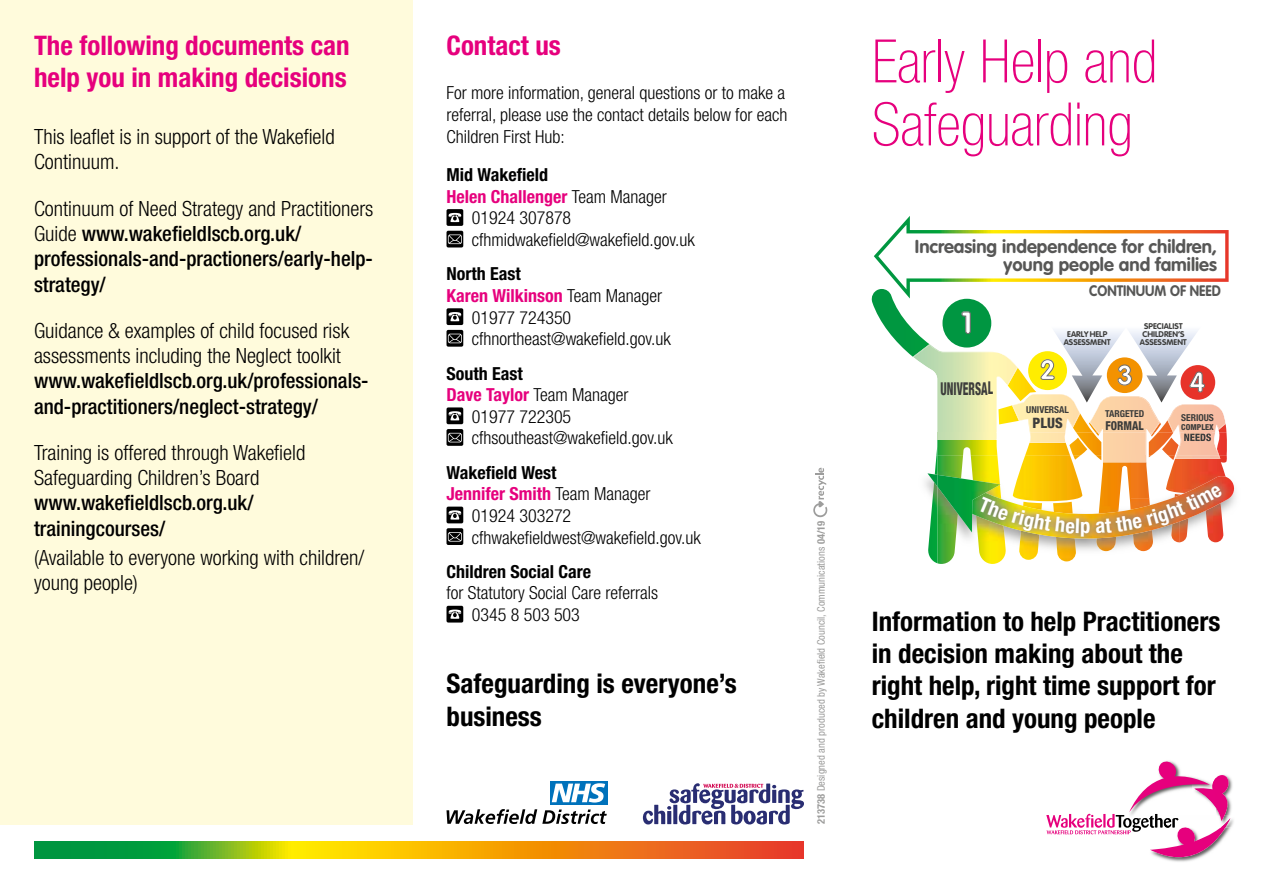
<style>
.page{position:relative;width:1263px;height:893px;background:#fff}
.page>*{position:absolute;margin:0;border:0;box-sizing:border-box;transform-origin:0 0}
.t1{font:100 condensed 60px/63px "Helvetica Neue";color:#e6007d}
.t2{font:700 30px "VAG Rounded";color:#fff}
.t3{font:700 27.3px "VAG Rounded";color:#fff}
.t4{font:700 condensed 27px/32.4px "Helvetica Neue";color:#000}
.t5{font:700 condensed 27px/32.4px "Helvetica Neue";color:#e6007d}
.t6{font:500 condensed 21px/25.2px "Helvetica Neue";color:#000}
.t7{font:300 condensed 21px/25.2px "Helvetica Neue";color:#000}
.t8{font:700 condensed 20.55px "Helvetica Neue";color:#fff}
.t9{font:700 18.45px/17.7px "VAG Rounded";color:#575756;text-align:right}
.t10{font:300 condensed 18px/21.6px "Helvetica Neue";color:#000}
.t11{font:700 condensed 18px "Helvetica Neue";color:#e6007d}
.t12{font:700 condensed 18px "Helvetica Neue";color:#000}
.t13{font:800 condensed 17.7px "Helvetica Neue";color:#3c3c3b;scale:.64 1}
.t14{font:700 15px "VAG Rounded";color:#575756;scale:.91 1}
.t15{font:800 condensed 14.4px "Helvetica Neue";color:#3c3c3b}
.t16{font:800 condensed 12.3px "Helvetica Neue";color:#3c3c3b;scale:.9 1}
.t17{font:condensed 10.5px "Helvetica Neue";color:#9d9d9c}
.t18{font:700 condensed 9.6px "Helvetica Neue";color:#3c3c3b}
.t19{font:700 8.25px/8.2px "VAG Rounded";color:#3c3c3b;text-align:center}
.t20{font:800 condensed 8.25px "Helvetica Neue";color:#3c3c3b}
.s1{font-weight:300;color:#000}
.s2{font-weight:700;color:#e6007d}
.s3{font-weight:300}
.s4{font-weight:700}
</style>
<div class="page">
<div style="left:0;top:0;width:412px;height:824px;background:#fffbdc"></div>
<svg style="left:871px;top:292px;width:345px;height:163px"></svg>
<div style="left:942px;top:299px;width:49px;height:49px;background:#009641;border-radius:50%"></div>
<div style="left:1180px;top:365px;width:35px;height:35px;background:#e7332a;border-radius:50%"></div>
<svg style="left:961px;top:311px;width:10px;height:23px"></svg>
<svg style="left:1201px;top:372px;width:4px;height:21px"></svg>
<img style="left:1051px;top:327px;width:150px;height:75px">
<svg style="left:874px;top:216px;width:354px;height:83px"></svg>
<img style="left:928px;top:455px;width:132px;height:109px">
<svg style="left:927px;top:473px;width:10px;height:14px"></svg>
<img style="left:937px;top:432px;width:290px;height:23px">
<img style="left:963px;top:432px;width:213px;height:23px">
<img style="left:1029px;top:440px;width:37px;height:3px">
<svg style="left:1089px;top:396px;width:71px;height:39px"></svg>
<img style="left:1097px;top:432px;width:56px;height:23px">
<img style="left:1214px;top:434px;width:5px;height:21px">
<img style="left:1176px;top:434px;width:5px;height:21px">
<svg style="left:1167px;top:404px;width:59px;height:30px"></svg>
<img style="left:1184px;top:433px;width:27px;height:1px">
<img style="left:1184px;top:434px;width:27px;height:7px">
<svg style="left:912px;top:344px;width:168px;height:96px"></svg>
<img style="left:937px;top:432px;width:59px;height:8px">
<img style="left:1060px;top:455px;width:121px;height:107px">
<img style="left:1035px;top:538px;width:25px;height:26px">
<img style="left:1131px;top:455px;width:96px;height:21px">
<img style="left:1131px;top:538px;width:22px;height:13px">
<img style="left:1179px;top:538px;width:44px;height:4px">
<img style="left:1171px;top:538px;width:8px;height:4px">
<img style="left:1102px;top:455px;width:44px;height:7px">
<img style="left:1175px;top:455px;width:45px;height:4px">
<img style="left:972px;top:476px;width:263px;height:62px">
<img style="left:937px;top:475px;width:63px;height:57px">
<svg style="left:34px;top:842px;width:770px;height:17px"></svg>
<svg style="left:446px;top:209px;width:17px;height:17px"></svg>
<svg style="left:446px;top:231px;width:17px;height:16px"></svg>
<svg style="left:448px;top:234px;width:14px;height:10px"></svg>
<svg style="left:446px;top:308px;width:17px;height:17px"></svg>
<svg style="left:446px;top:330px;width:17px;height:17px"></svg>
<svg style="left:448px;top:334px;width:14px;height:9px"></svg>
<svg style="left:446px;top:407px;width:17px;height:17px"></svg>
<svg style="left:446px;top:429px;width:17px;height:17px"></svg>
<svg style="left:448px;top:433px;width:14px;height:9px"></svg>
<svg style="left:446px;top:507px;width:17px;height:16px"></svg>
<div style="left:446px;top:528px;width:17px;height:17px;background:#000;border-radius:2px"></div>
<svg style="left:448px;top:532px;width:14px;height:10px"></svg>
<svg style="left:446px;top:606px;width:17px;height:16px"></svg>
<svg style="left:643px;top:783px;width:161px;height:41px"></svg>
<svg style="left:550px;top:781px;width:57px;height:23px"></svg>
<svg style="left:552px;top:783px;width:53px;height:19px"></svg>
<svg style="left:446px;top:809px;width:161px;height:15px"></svg>
<svg style="left:813px;top:468px;width:14px;height:49px"></svg>
<img style="left:1230px;top:778px;width:4px;height:49px">
<svg style="left:1046px;top:761px;width:184px;height:101px"></svg>
<img style="left:978px;top:497px;width:101px;height:36px">
<img style="left:1096px;top:485px;width:127px;height:48px">
<h3 class="t5" style="left:34px;top:29px;width:317px">The following documents can help you in making decisions</h3>
<h3 class="t5" style="left:446px;top:29px;width:116px">Contact us</h3>
<p class="t10" style="left:446px;top:82px;width:342px">For more information, general questions or to make a referral, please use the contact details below for each<br>Children First Hub:</p>
<p class="t12" style="left:446px;top:164px;width:103px">Mid Wakefield</p>
<p class="t11" style="left:446px;top:185px;width:222px">Helen Challenger <span class="s1">Team Manager</span></p>
<p class="t10" style="left:472px;top:207px;width:101px">01924 307878</p>
<p class="t10" style="left:472px;top:229px;width:224px">cfhmidwakefield@wakefield.gov.uk</p>
<p class="t12" style="left:446px;top:263px;width:76px">North East</p>
<p class="t11" style="left:446px;top:285px;width:217px">Karen Wilkinson <span class="s1">Team Manager</span></p>
<p class="t10" style="left:472px;top:306px;width:101px">01977 724350</p>
<p class="t10" style="left:472px;top:328px;width:200px">cfhnortheast@wakefield.gov.uk</p>
<p class="t12" style="left:446px;top:362px;width:78px">South East</p>
<p class="t10" style="left:446px;top:384px;width:183px"><span class="s2">Dave Taylor</span> Team Manager</p>
<p class="t10" style="left:472px;top:405px;width:101px">01977 722305</p>
<p class="t10" style="left:472px;top:427px;width:202px">cfhsoutheast@wakefield.gov.uk</p>
<p class="t12" style="left:446px;top:461px;width:112px">Wakefield West</p>
<p class="t11" style="left:446px;top:483px;width:205px">Jennifer Smith <span class="s1">Team Manager</span></p>
<p class="t10" style="left:472px;top:505px;width:101px">01924 303272</p>
<p class="t10" style="left:472px;top:526px;width:230px">cfhwakefieldwest@wakefield.gov.uk</p>
<p class="t12" style="left:446px;top:561px;width:146px">Children Social Care</p>
<p class="t10" style="left:472px;top:582px;width:188px;text-indent:-25px">for Statutory Social Care referrals<br>0345 8 503 503</p>
<p class="t7" style="left:34px;top:124px;width:302px">This leaflet is in support of the Wakefield<br>Continuum.</p>
<p class="t6" style="left:34px;top:196px;width:341px"><span class="s3">Continuum of Need Strategy and Practitioners Guide</span> www.wakefieldlscb.org.uk/ professionals-and-practioners/early-help&shy;strategy/</p>
<p class="t7" style="left:34px;top:318px;width:317px">Guidance &amp; examples of child focused risk assessments including the Neglect toolkit</p>
<p class="t6" style="left:34px;top:368px;width:336px">www.wakefieldlscb.org.uk/professionals&shy;and-practitioners/neglect-strategy/</p>
<p class="t7" style="left:34px;top:440px;width:273px">Training is offered through Wakefield<br>Safeguarding Children’s Board</p>
<p class="t6" style="left:34px;top:490px;width:221px">www.wakefieldlscb.org.uk/ trainingcourses/</p>
<p class="t7" style="left:34px;top:545px;width:332px">(Available to everyone working with children/ young people)</p>
<h3 class="t4" style="left:446px;top:667px;width:292px">Safeguarding is everyone’s business</h3>
<p class="t17" style="left:815px;top:824px;width:305px;rotate:-90deg"><span class="s4">213738</span> Designed and produced by Wakefield Council, Communications <span class="s4">04/19</span></p>
<h1 class="t1" style="left:872px;top:29px;width:287px">Early Help and<br>Safeguarding</h1>
<p class="t9" style="left:915px;top:238px;width:304px">Increasing independence for children, young people and families</p>
<p class="t14" style="left:1089px;top:282px;width:146px">CONTINUUM OF NEED</p>
<h2 class="t2" style="left:961px;top:305px;width:13px">1</h2>
<p class="t13" style="left:940px;top:378px;width:83px">UNIVERSAL</p>
<p class="t19" style="left:1064px;top:330px;width:48px">EARLY HELP<br>ASSESSMENT</p>
<p class="t19" style="left:1140px;top:322px;width:48px">SPECIALIST<br>CHILDREN’S<br>ASSESSMENT</p>
<h3 class="t3" style="left:1040px;top:354px;width:17px">2</h3>
<h3 class="t3" style="left:1117px;top:359px;width:17px">3</h3>
<h3 class="t3" style="left:1189px;top:366px;width:17px">4</h3>
<p class="t18" style="left:1026px;top:404px;width:44px">UNIVERSAL</p>
<p class="t15" style="left:1032px;top:414px;width:32px">PLUS</p>
<p class="t18" style="left:1105px;top:408px;width:41px">TARGETED</p>
<p class="t16" style="left:1105px;top:418px;width:44px">FORMAL</p>
<p class="t18" style="left:1181px;top:411px;width:34px">SERIOUS</p>
<p class="t20" style="left:1181px;top:422px;width:34px">COMPLEX</p>
<p class="t8" style="left:1080px;top:514px;width:12px">p</p>
<h3 class="t4" style="left:872px;top:604px;width:350px">Information to help Practitioners in decision making about the right help, right time support for children and young people</h3>
</div>
